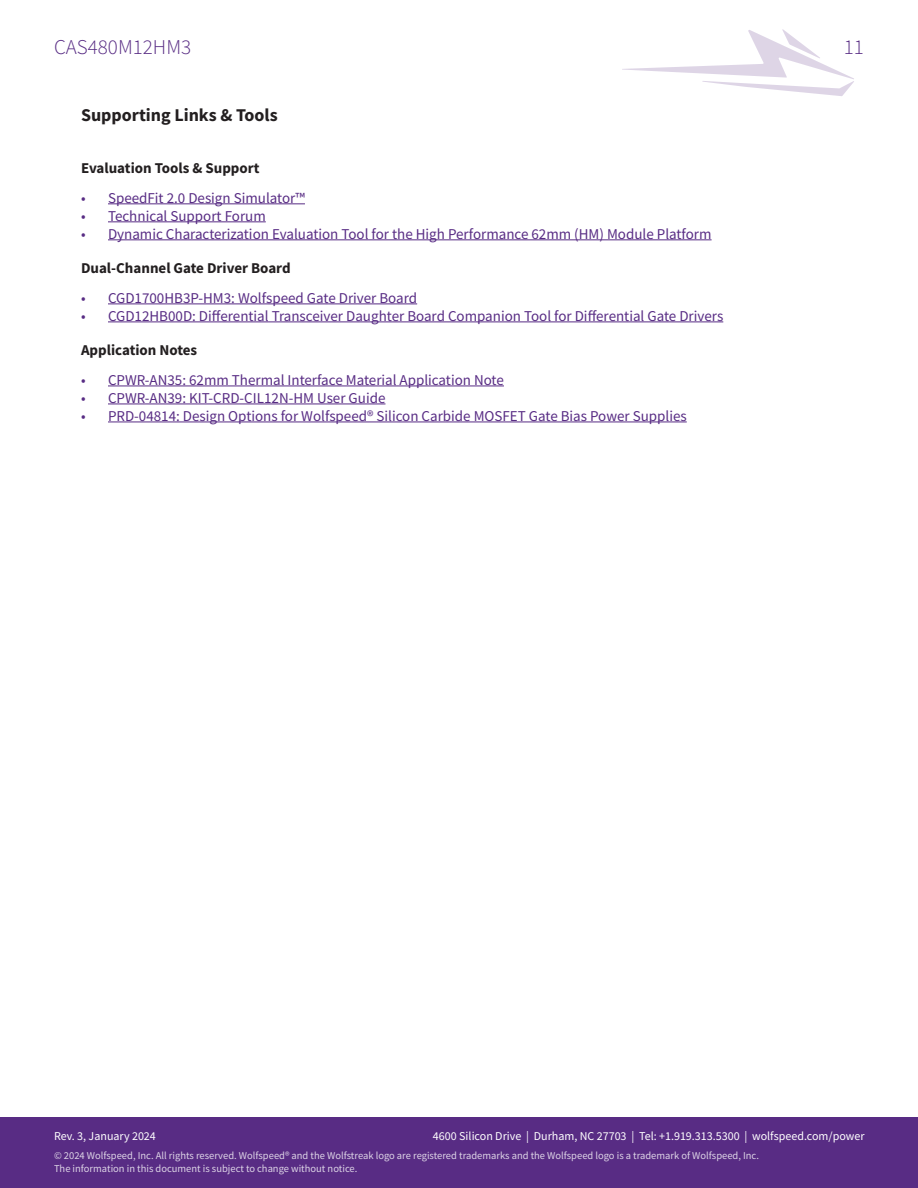
<style>
.page{position:relative;width:918px;height:1188px;background:#fff}
.page>*{position:absolute;margin:0;border:0;box-sizing:border-box;transform-origin:0 0}
.t1{font:300 21px "Source Sans Pro";color:#582c84}
.Section{font:700 18px "Source Sans Pro";color:#231f20}
.t2{font:15px "Source Sans Pro";color:#582c84}
.Section-2{font:700 15px "Source Sans Pro";color:#231f20}
.t3{font:12px "Source Sans Pro";color:#fff}
.t4{font:10.5px/12.6px "Source Sans Pro";color:#fff}
</style>
<div class="page">
<svg style="left:622px;top:29px;width:232px;height:67px"></svg>
<div style="left:0;top:1118px;width:918px;height:70px;background:#582c84"></div>
<hr style="left:108px;top:203px;width:197px;height:1px;background:#582c84">
<hr style="left:108px;top:221px;width:158px;height:1px;background:#582c84">
<hr style="left:108px;top:239px;width:604px;height:1px;background:#582c84">
<hr style="left:108px;top:304px;width:309px;height:1px;background:#582c84">
<hr style="left:108px;top:322px;width:615px;height:1px;background:#582c84">
<hr style="left:108px;top:386px;width:396px;height:1px;background:#582c84">
<hr style="left:108px;top:404px;width:277px;height:1px;background:#582c84">
<hr style="left:108px;top:422px;width:579px;height:1px;background:#582c84">
<h1 class="t1" style="left:54px;top:34px;width:139px">CAS480M12HM3</h1>
<h1 class="t1" style="left:844px;top:34px;width:22px">11</h1>
<p class="Section" style="left:81px;top:103px;width:198px">Supporting Links &amp; Tools</p>
<p class="Section-2" style="left:81px;top:158px;width:180px">Evaluation Tools &amp; Support</p>
<p class="t2" style="left:81px;top:189px;width:225px">• SpeedFit 2.0 Design Simulator™</p>
<p class="t2" style="left:81px;top:207px;width:186px">• Technical Support Forum</p>
<p class="t2" style="left:81px;top:225px;width:632px">• Dynamic Characterization Evaluation Tool for the High Performance 62mm (HM) Module Platform</p>
<p class="Section-2" style="left:81px;top:258px;width:211px">Dual-Channel Gate Driver Board</p>
<p class="t2" style="left:81px;top:289px;width:338px">• CGD1700HB3P-HM3: Wolfspeed Gate Driver Board</p>
<p class="t2" style="left:81px;top:307px;width:644px">• CGD12HB00D: Differential Transceiver Daughter Board Companion Tool for Differential Gate Drivers</p>
<p class="Section-2" style="left:81px;top:340px;width:118px">Application Notes</p>
<p class="t2" style="left:81px;top:371px;width:424px">• CPWR-AN35: 62mm Thermal Interface Material Application Note</p>
<p class="t2" style="left:81px;top:389px;width:306px">• CPWR-AN39: KIT-CRD-CIL12N-HM User Guide</p>
<p class="t2" style="left:81px;top:407px;width:607px">• PRD-04814: Design Options for Wolfspeed® Silicon Carbide MOSFET Gate Bias Power Supplies</p>
<p class="t3" style="left:433px;top:1129px;width:433px">4600 Silicon Drive | Durham, NC 27703 | Tel: +1.919.313.5300 | wolfspeed.com/power</p>
<p class="t3" style="left:54px;top:1129px;width:103px">Rev. 3, January 2024</p>
<p class="t4" style="left:54px;top:1149px;width:707px">© 2024 Wolfspeed, Inc. All rights reserved. Wolfspeed® and the Wolfstreak logo are registered trademarks and the Wolfspeed logo is a trademark of Wolfspeed, Inc.<br>The information in this document is subject to change without notice.</p>
</div>
